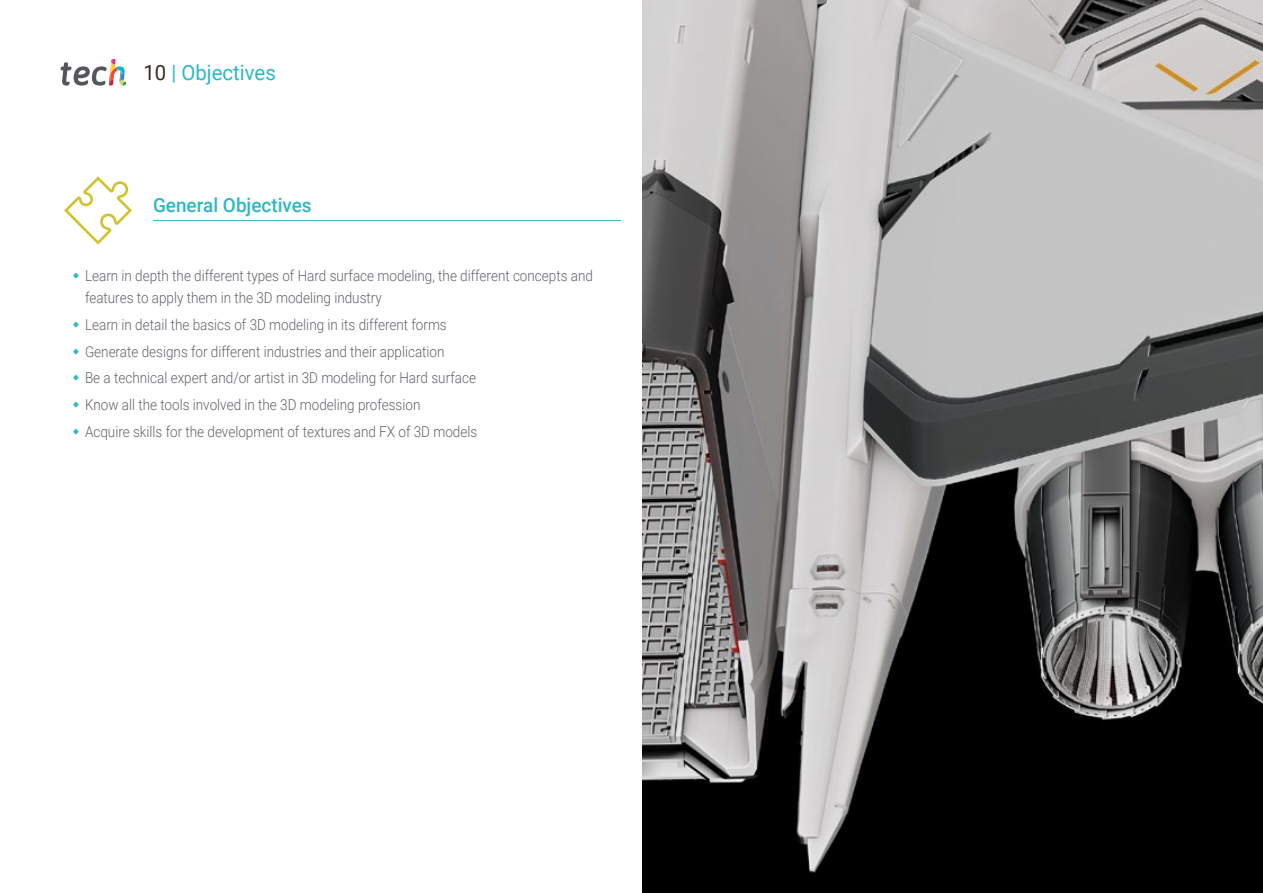
<style>
.page{position:relative;width:1263px;height:893px;background:#fff}
.page>*{position:absolute;margin:0;border:0;box-sizing:border-box;transform-origin:0 0}
.t1{font:21px "Roboto";color:#2db8c5}
.t2{font:500 19.5px "Roboto";color:#2db8c5}
.t3{font:300 15px/26.7px "Roboto";color:#61646a;scale:.9 1}
.s1{color:#312e20}
</style>
<div class="page">
<hr style="left:153px;top:220px;width:468px;height:1px;background:#2db8c5">
<svg style="left:64px;top:176px;width:68px;height:69px"></svg>
<svg style="left:61px;top:59px;width:65px;height:27px"></svg>
<img style="left:642px;top:0;width:621px;height:893px">
<h1 class="t1" style="left:144px;top:57px;width:134px"><span class="s1">10</span> | Objectives</h1>
<h2 class="t2" style="left:153px;top:192px;width:160px">General Objectives</h2>
<p class="t3" style="left:85px;top:263px;width:566px;line-height:22.5px">Learn in depth the different types of Hard surface modeling, the different concepts and features to apply them in the 3D modeling industry</p>
<p class="t3" style="left:85px;top:311px;width:437px">Learn in detail the basics of 3D modeling in its different forms Generate designs for different industries and their application<br>Be a technical expert and/or artist in 3D modeling for Hard surface Know all the tools involved in the 3D modeling profession<br>Acquire skills for the development of textures and FX of 3D models</p>
</div>
